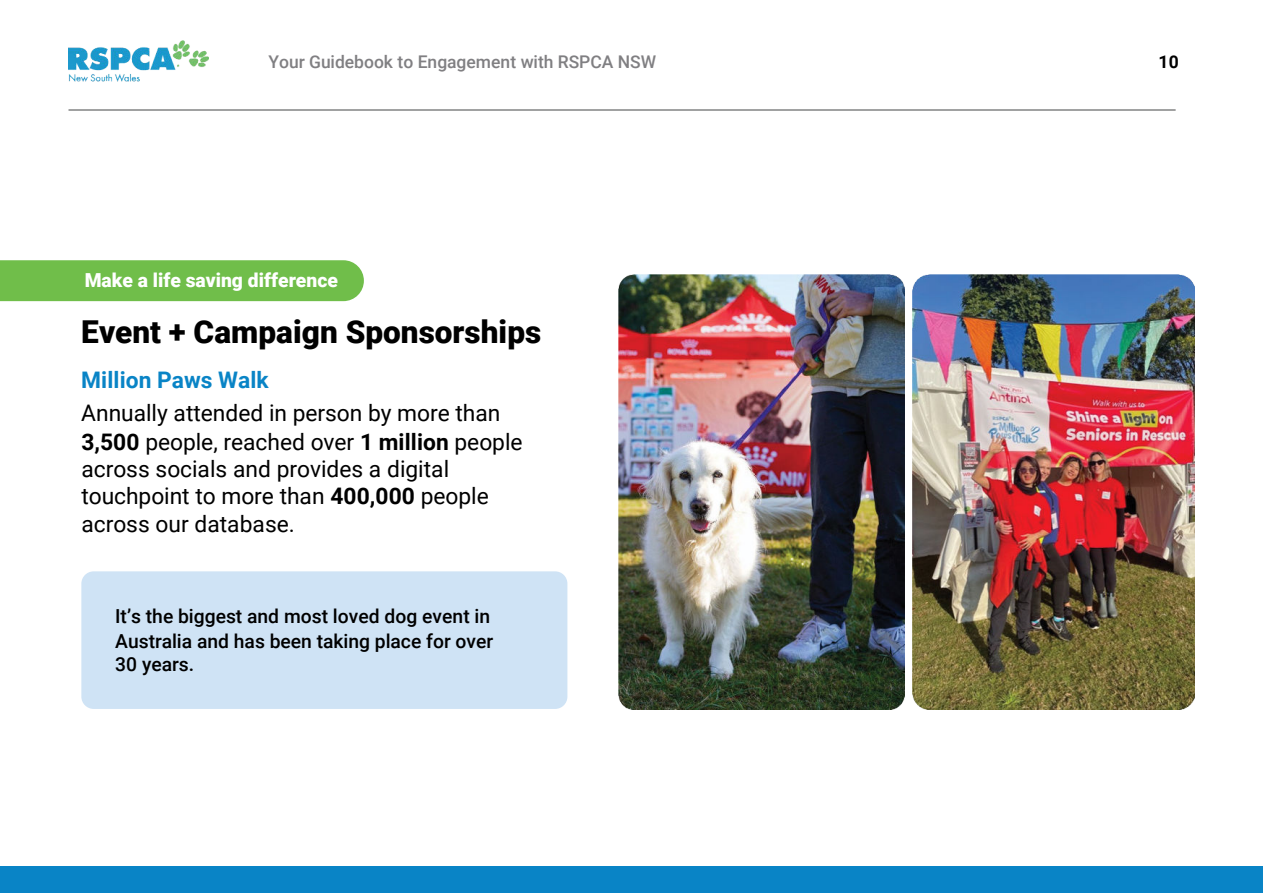
<style>
.page{position:relative;width:1263px;height:893px;background:#fff}
.page>*{position:absolute;margin:0;border:0;box-sizing:border-box;transform-origin:0 0}
.t1{font:900 31.5px "Roboto";color:#000}
.t2{font:22.8px/27.6px "Roboto";color:#000}
.t3{font:700 22.8px "Roboto";letter-spacing:.005em;color:#0984c6}
.t4{font:500 19.35px/24.9px "Roboto";color:#000}
.t5{font:900 19.35px "Roboto";color:#fff}
.t6{font:500 17.55px "Roboto";color:#807f82}
.t7{font:700 17.55px "Roboto";color:#000}
.s1{font-weight:700}
</style>
<div class="page">
<div style="left:0;top:260px;width:364px;height:41px;background:#70be4a"></div>
<div style="left:81px;top:571px;width:486px;height:138px;background:#cfe3f5;border-radius:12px"></div>
<img style="left:618px;top:275px;width:287px;height:434px">
<img style="left:912px;top:275px;width:282px;height:434px">
<div style="left:0;top:866px;width:1263px;height:27px;background:#0984c6"></div>
<img style="left:68px;top:41px;width:140px;height:41px">
<hr style="left:68px;top:109px;width:1107px;height:2px;background:#595a5a">
<p class="t6" style="left:269px;top:55px;width:389px">Your Guidebook to Engagement with RSPCA NSW</p>
<p class="t7" style="left:1158px;top:55px;width:22px">10</p>
<p class="t5" style="left:85px;top:272px;width:255px">Make a life saving difference</p>
<h1 class="t1" style="left:81px;top:319px;width:461px">Event + Campaign Sponsorships</h1>
<p class="t3" style="left:81px;top:371px;width:189px">Million Paws Walk</p>
<p class="t2" style="left:81px;top:401px;width:443px">Annually attended in person by more than <span class="s1">3,500</span> people, reached over <span class="s1">1 million</span> people across socials and provides a digital touchpoint to more than <span class="s1">400,000</span> people across our database.</p>
<p class="t4" style="left:115px;top:605px;width:380px">It’s the biggest and most loved dog event in<br>Australia and has been taking place for over</p>
<p class="t4" style="left:115px;top:653px;width:80px">30 years.</p>
</div>
